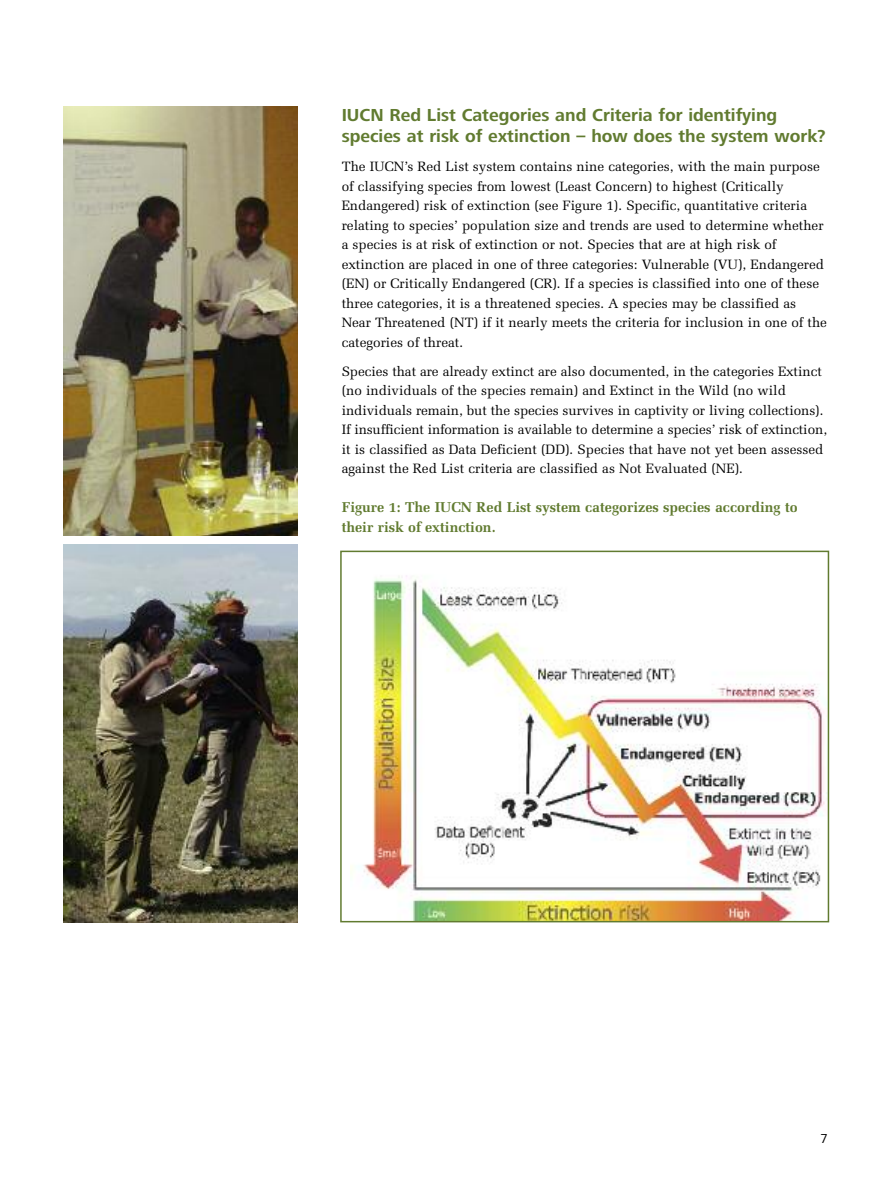
<style>
.page{position:relative;width:893px;height:1191px;background:#fff}
.page>*{position:absolute;margin:0;border:0;box-sizing:border-box;transform-origin:0 0}
.t1{font:700 18px/21px "Frutiger Next LT";color:#617b30}
.t2{font:700 14.25px/19.5px "Melior";color:#617b30}
.t3{font:13.5px/19.5px "Melior";color:#000}
.t4{font:13.5px "Frutiger Next LT";color:#000}
</style>
<div class="page">
<img style="left:350px;top:575px;width:475px;height:344px">
<div style="left:340px;top:550px;width:489px;height:372px;border:2px solid #617b30"></div>
<img style="left:64px;top:106px;width:234px;height:430px">
<img style="left:64px;top:544px;width:234px;height:378px">
<h1 class="t1" style="left:342px;top:106px;width:485px">IUCN Red List Categories and Criteria for identifying species at risk of extinction – how does the system work?</h1>
<p class="t3" style="left:342px;top:157px;width:487px">The IUCN’s Red List system contains nine categories, with the main purpose of classifying species from lowest (Least Concern) to highest (Critically Endangered) risk of extinction (see Figure 1). Specific, quantitative criteria relating to species’ population size and trends are used to determine whether a species is at risk of extinction or not. Species that are at high risk of extinction are placed in one of three categories: Vulnerable (VU), Endangered (EN) or Critically Endangered (CR). If a species is classified into one of these three categories, it is a threatened species. A species may be classified as Near Threatened (NT) if it nearly meets the criteria for inclusion in one of the categories of threat.</p>
<p class="t3" style="left:342px;top:361px;width:487px">Species that are already extinct are also documented, in the categories Extinct (no individuals of the species remain) and Extinct in the Wild (no wild individuals remain, but the species survives in captivity or living collections).<br>If insufficient information is available to determine a species’ risk of extinction, it is classified as Data Deficient (DD). Species that have not yet been assessed against the Red List criteria are classified as Not Evaluated (NE).</p>
<p class="t2" style="left:342px;top:498px;width:458px">Figure 1: The IUCN Red List system categorizes species according to their risk of extinction.</p>
<p class="t4" style="left:820px;top:1133px;width:9px">7</p>
</div>
